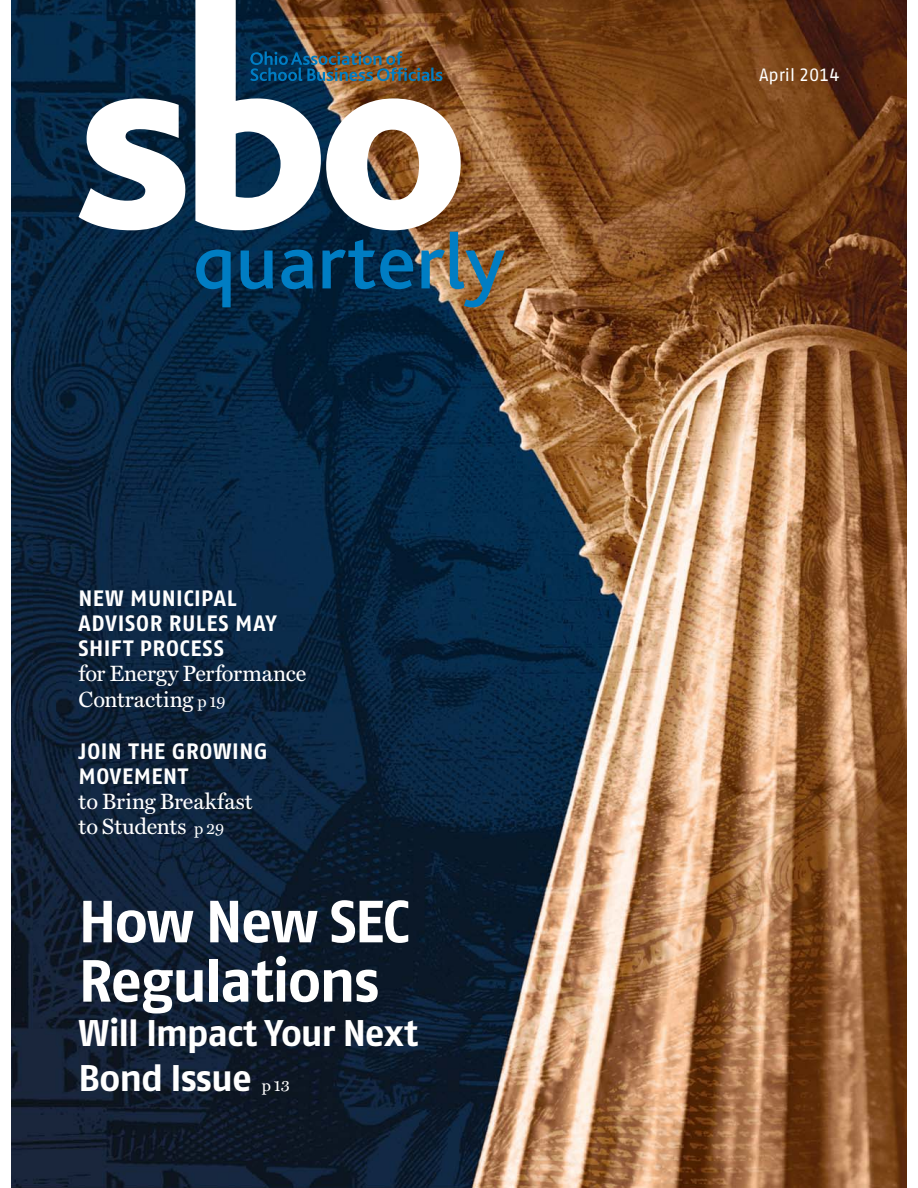
<style>
.page{position:relative;width:918px;height:1188px;background:#fff}
.page>*{position:absolute;margin:0;border:0;box-sizing:border-box;transform-origin:0 0}
.t1{font:700 59.4px/59.4px "Fago No";letter-spacing:-.035em;color:#fff}
.t2{font:700 37.05px/44.5px "Fago No";letter-spacing:-.025em;color:#fff}
.t3{font:22.2px/25.2px "Miller Text";color:#fff}
.t4{font:22.2px/25.2px "Fago No Bold Tf";letter-spacing:.025em;color:#fff}
.t5{font:17.85px "Fago No Regular Tf";letter-spacing:-.005em;color:#fff}
.t6{font:16.35px "Miller Text";color:#fff}
.s1{font-size:16.35px}
</style>
<div class="page">
<img style="left:12px;top:0;width:894px;height:1188px">
<svg style="left:79px;top:0;width:382px;height:230px"></svg>
<svg style="left:196px;top:232px;width:309px;height:75px;background:#214a63"></svg>
<img style="left:250px;top:51px;width:192px;height:30px">
<p class="t4" style="left:79px;top:588px;width:200px">NEW MUNICIPAL<br>ADVISOR RULES MAY<br>SHIFT PROCESS</p>
<p class="t3" style="left:79px;top:663px;width:229px">for Energy Performance<br>Contracting <span class="s1">p 19</span></p>
<p class="t4" style="left:79px;top:741px;width:191px">JOIN THE GROWING<br>MOVEMENT</p>
<p class="t3" style="left:79px;top:791px;width:176px">to Bring Breakfast to Students <span class="s1">p 29</span></p>
<h1 class="t1" style="left:79px;top:896px;width:332px">How New SEC<br>Regulations</h1>
<h2 class="t2" style="left:79px;top:1014px;width:341px">Will Impact Your Next<br>Bond Issue</h2>
<p class="t6" style="left:262px;top:1079px;width:30px">p 13</p>
<p class="t5" style="left:759px;top:68px;width:82px">April 2014</p>
</div>
